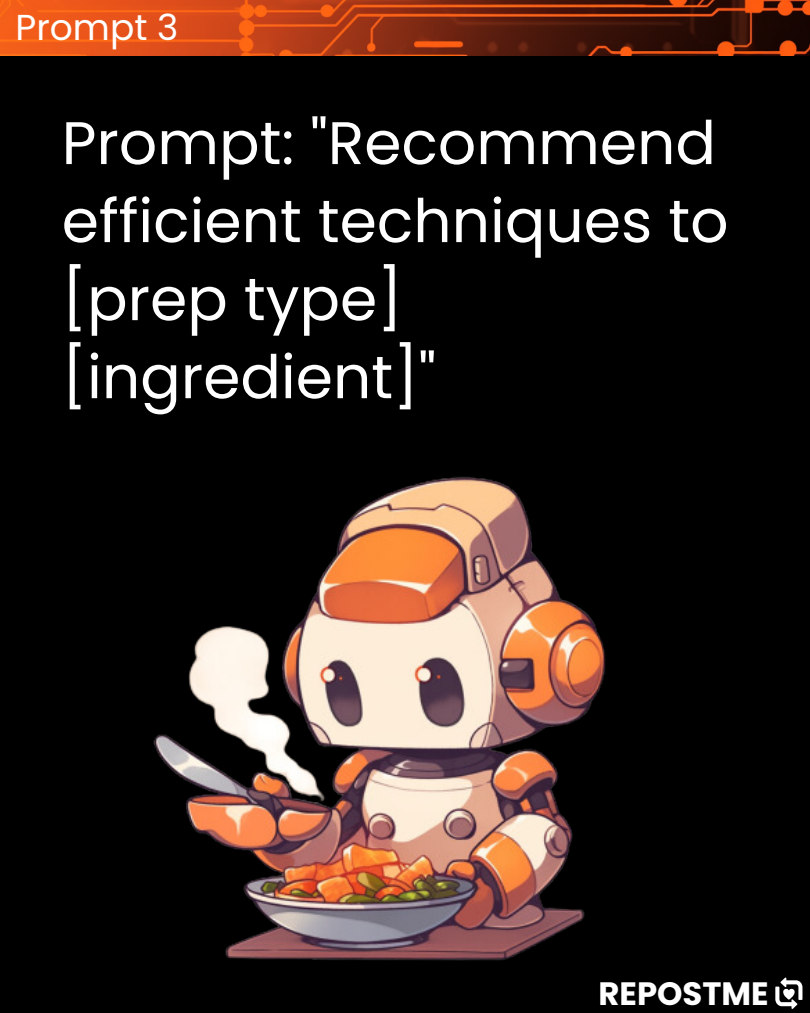
<style>
.page{position:relative;width:810px;height:1013px;background:#fff}
.page>*{position:absolute;margin:0;border:0;box-sizing:border-box;transform-origin:0 0}
.t1{font:60px/78px "Poppins";color:#fff}
.t2{font:36px "Poppins";color:#fff}
.t3{font:700 32.3px "Poppins";color:#fff}
</style>
<div class="page">
<div style="left:0;top:0;width:810px;height:1012px;background:#000"></div>
<img style="left:0;top:0;width:810px;height:55px">
<svg style="left:775px;top:977px;width:27px;height:31px"></svg>
<img style="left:153px;top:476px;width:453px;height:485px">
<p class="t2" style="left:16px;top:2px;width:164px">Prompt 3</p>
<p class="t1" style="left:62px;top:104px;width:668px">Prompt: "Recommend efficient techniques to [prep type] [ingredient]"</p>
<p class="t3" style="left:598px;top:970px;width:172px">REPOSTME</p>
</div>
